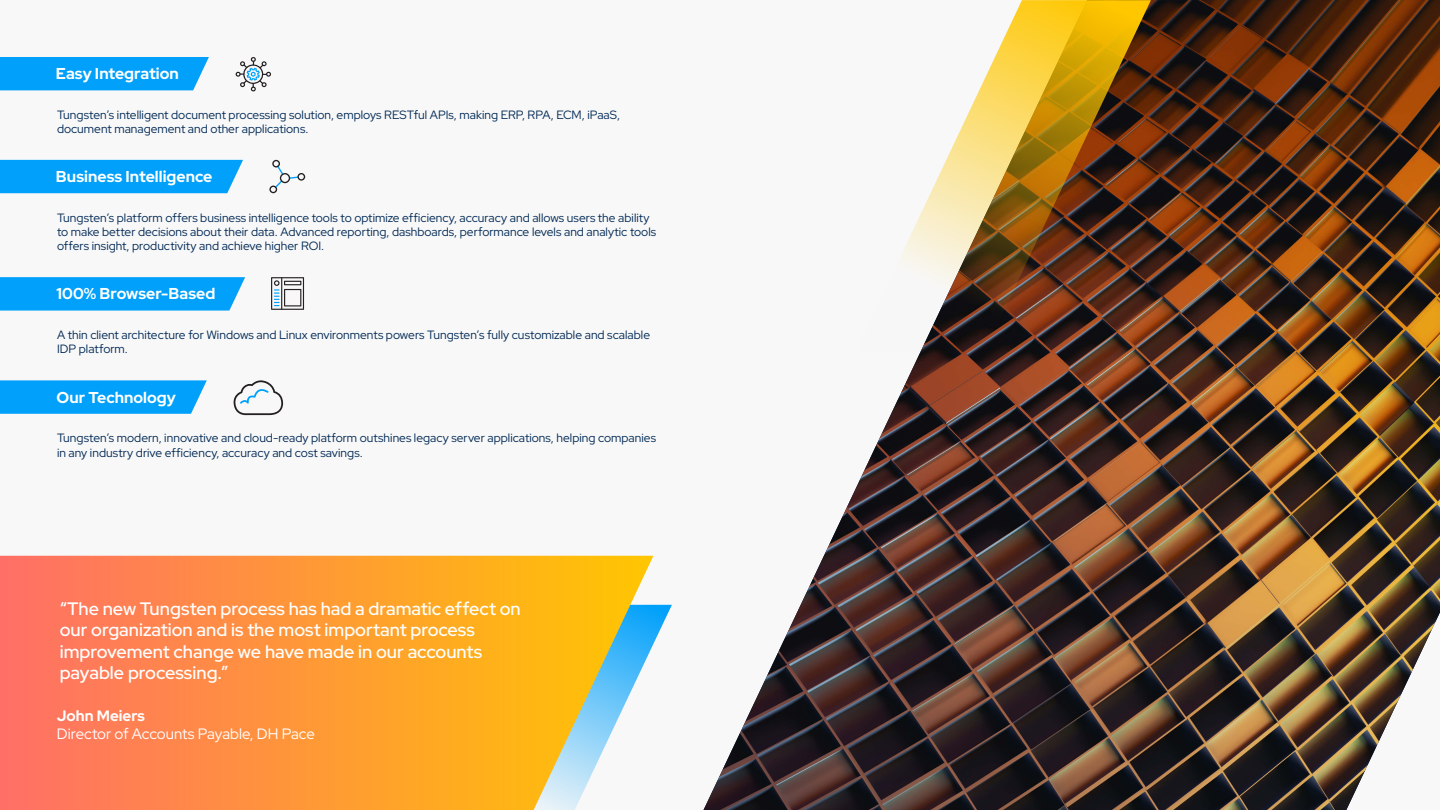
<style>
.page{position:relative;width:1440px;height:810px;background:#f8f8f8}
.page>*{position:absolute;margin:0;border:0;box-sizing:border-box;transform-origin:0 0}
.t1{font:500 18px/21.6px "Red Hat Display";color:#fff}
.t2{font:700 15.75px "Red Hat Display";color:#fff}
.t3{font:15px "Red Hat Display";color:#fff}
.t4{font:700 15px "Red Hat Display";letter-spacing:.005em;color:#fff}
.t5{font:12px/14.4px "Red Hat Display";color:#002854}
</style>
<div class="page">
<svg style="left:0;top:556px;width:653px;height:254px;background:#f89d49"></svg>
<img style="left:704px;top:0;width:736px;height:810px">
<img style="left:856px;top:0;width:295px;height:351px">
<div style="left:0;top:57px;width:209px;height:33px;background:#00a0fb"></div>
<svg style="left:0;top:380px;width:207px;height:34px;background:#0da4fa"></svg>
<div style="left:0;top:160px;width:243px;height:33px;background:#00a0fb"></div>
<svg style="left:0;top:277px;width:245px;height:34px;background:#0ca4fa"></svg>
<svg style="left:236px;top:57px;width:35px;height:34px"></svg>
<svg style="left:269px;top:160px;width:36px;height:33px"></svg>
<svg style="left:233px;top:380px;width:50px;height:35px"></svg>
<svg style="left:271px;top:277px;width:33px;height:33px"></svg>
<h2 class="t2" style="left:56px;top:63px;width:124px">Easy Integration</h2>
<p class="t5" style="left:57px;top:107px;width:565px">Tungsten’s intelligent document processing solution, employs RESTful APIs, making ERP, RPA, ECM, iPaaS, document management and other applications.</p>
<h2 class="t2" style="left:56px;top:166px;width:158px">Business Intelligence</h2>
<p class="t5" style="left:57px;top:210px;width:601px">Tungsten’s platform offers business intelligence tools to optimize efficiency, accuracy and allows users the ability to make better decisions about their data. Advanced reporting, dashboards, performance levels and analytic tools offers insight, productivity and achieve higher ROI.</p>
<h2 class="t2" style="left:57px;top:284px;width:160px">100% Browser-Based</h2>
<p class="t5" style="left:57px;top:327px;width:595px">A thin client architecture for Windows and Linux environments powers Tungsten’s fully customizable and scalable<br>IDP platform.</p>
<h2 class="t2" style="left:56px;top:387px;width:121px">Our Technology</h2>
<p class="t5" style="left:57px;top:430px;width:601px">Tungsten’s modern, innovative and cloud-ready platform outshines legacy server applications, helping companies in any industry drive efficiency, accuracy and cost savings.</p>
<h1 class="t1" style="left:60px;top:597px;width:463px">“The new Tungsten process has had a dramatic effect on our organization and is the most important process improvement change we have made in our accounts payable processing.”</h1>
<p class="t4" style="left:57px;top:706px;width:90px">John Meiers</p>
<p class="t3" style="left:57px;top:724px;width:259px">Director of Accounts Payable, DH Pace</p>
</div>
